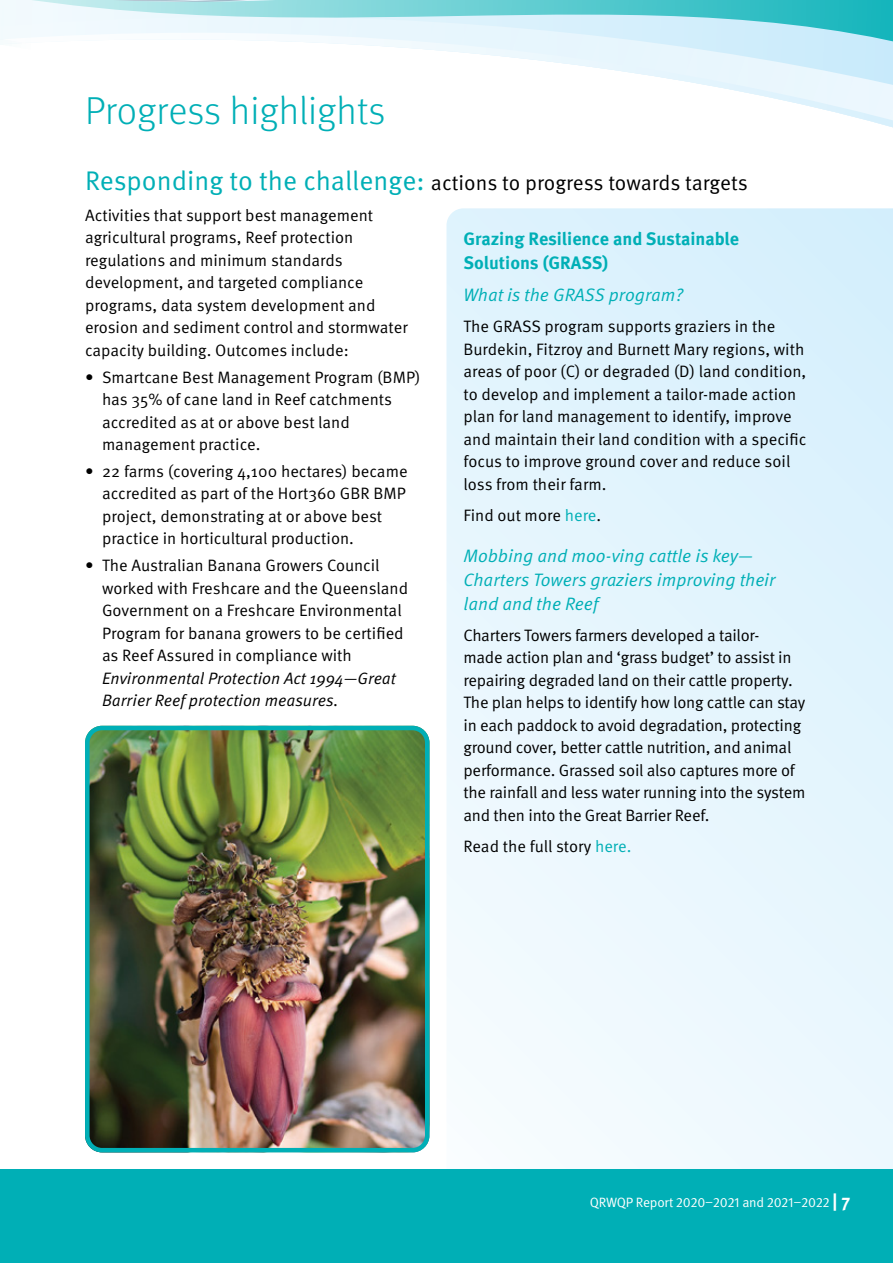
<style>
.page{position:relative;width:893px;height:1263px;background:#fff}
.page>*{position:absolute;margin:0;border:0;box-sizing:border-box;transform-origin:0 0}
.t1{font:300 39px "Meta OT";color:#00afb6}
.t2{font:21px "Meta OT Norm";color:#000}
.t3{font:18px/24px "Meta OT Norm Ita";color:#00afb6}
.t4{font:700 18px/24px "Meta OT";color:#00afb6}
.t5{font:16.5px/22.5px "Meta OT Norm";letter-spacing:-.005em;color:#000}
.t6{font:16.5px/22.5px "Meta OT Norm Ita";color:#000}
.t7{font:13.5px "Meta OT Norm";letter-spacing:-.015em;color:#fff}
.s1{font-size:27px;color:#00afb6}
.s2{color:#00afb6}
.s3{font-family:"Meta OT";font-weight:700;font-size:18px}
</style>
<div class="page">
<svg style="left:446px;top:208px;width:447px;height:961px"></svg>
<img style="left:90px;top:726px;width:339px;height:426px">
<div style="left:85px;top:726px;width:344px;height:426px;border:4px solid #00afb6;border-radius:15px"></div>
<div style="left:0;top:1169px;width:893px;height:94px;background:#00afb6"></div>
<svg style="left:764px;top:96px;width:129px;height:32px"></svg>
<svg style="left:585px;top:66px;width:308px;height:30px"></svg>
<svg style="left:0;top:0;width:893px;height:66px"></svg>
<h1 class="t1" style="left:85px;top:88px;width:302px">Progress highlights</h1>
<p class="t2" style="left:85px;top:171px;width:664px"><span class="s1">Responding to the challenge:</span> actions to progress towards targets</p>
<p class="t4" style="left:463px;top:227px;width:277px">Grazing Resilience and Sustainable<br>Solutions (GRASS)</p>
<p class="t3" style="left:463px;top:283px;width:222px">What is the GRASS program?</p>
<p class="t5" style="left:463px;top:315px;width:344px">The GRASS program supports graziers in the Burdekin, Fitzroy and Burnett Mary regions, with areas of poor (C) or degraded (D) land condition, to develop and implement a tailor-made action plan for land management to identify, improve and maintain their land condition with a specific focus to improve ground cover and reduce soil loss from their farm.</p>
<p class="t5" style="left:463px;top:504px;width:139px">Find out more <span class="s2">here</span>.</p>
<p class="t3" style="left:463px;top:544px;width:314px">Mobbing and moo-ving cattle is key—<br>Charters Towers graziers improving their land and the Reef</p>
<p class="t5" style="left:463px;top:624px;width:343px">Charters Towers farmers developed a tailor-<br>made action plan and ‘grass budget’ to assist in repairing degraded land on their cattle property.<br>The plan helps to identify how long cattle can stay in each paddock to avoid degradation, protecting ground cover, better cattle nutrition, and animal performance. Grassed soil also captures more of the rainfall and less water running into the system and then into the Great Barrier Reef.</p>
<p class="t5" style="left:463px;top:835px;width:170px">Read the full story <span class="s2">here.</span></p>
<p class="t5" style="left:85px;top:204px;width:324px">Activities that support best management agricultural programs, Reef protection regulations and minimum standards development, and targeted compliance programs, data system development and erosion and sediment control and stormwater capacity building. Outcomes include:</p>
<p class="t5" style="left:102px;top:366px;width:320px;text-indent:-17px">• Smartcane Best Management Program (BMP) has 35% of cane land in Reef catchments accredited as at or above best land management practice.</p>
<p class="t5" style="left:102px;top:460px;width:307px;text-indent:-17px">• 22 farms (covering 4,100 hectares) became accredited as part of the Hort360 GBR BMP project, demonstrating at or above best practice in horticultural production.</p>
<p class="t5" style="left:102px;top:554px;width:308px;text-indent:-17px">• The Australian Banana Growers Council worked with Freshcare and the Queensland Government on a Freshcare Environmental Program for banana growers to be certified as Reef Assured in compliance with</p>
<p class="t6" style="left:102px;top:667px;width:295px">Environmental Protection Act 1994—Great<br>Barrier Reef protection measures.</p>
<p class="t7" style="left:590px;top:1195px;width:262px">QRWQP Report 2020–2021 and 2021–2022 <span class="s3">| 7</span></p>
</div>
